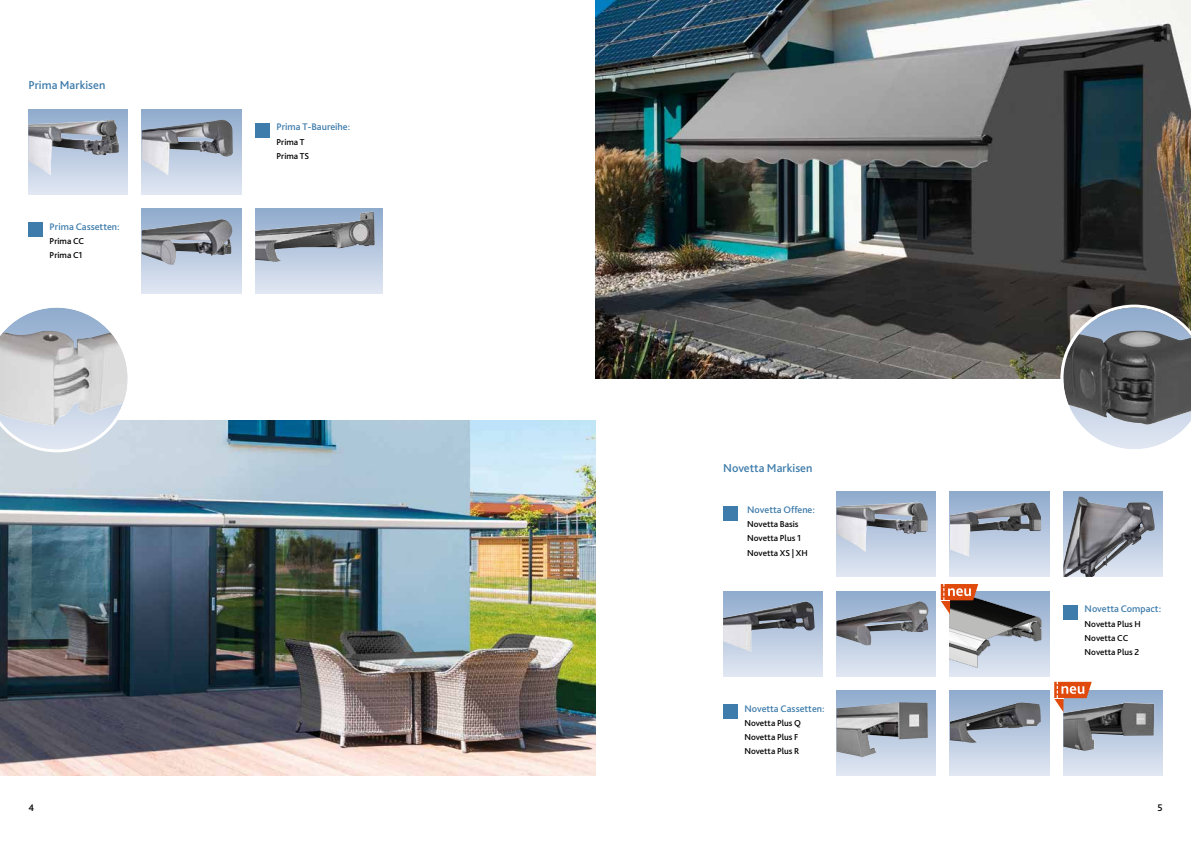
<style>
.page{position:relative;width:1191px;height:842px;background:#fff}
.page>*{position:absolute;margin:0;border:0;box-sizing:border-box;transform-origin:0 0}
.t1{font:500 12px "Bliss Pro";letter-spacing:.005em;color:#3e7cab}
.t2{font:500 10px "Bliss Pro";color:#3e7cab}
.t3{font:500 10px "Bliss Pro";color:#000}
.t4{font:500 9px/14.2px "Bliss Pro";color:#000}
</style>
<div class="page">
<div style="left:1063px;top:690px;width:99px;height:85px;background:linear-gradient(to bottom,#8eaacd,#e1e7f2)"></div>
<img style="left:1063px;top:702px;width:91px;height:49px">
<img style="left:0;top:421px;width:595px;height:354px">
<img style="left:595px;top:0;width:596px;height:378px">
<div style="left:836px;top:690px;width:99px;height:85px;background:linear-gradient(to bottom,#8eaacd,#e1e7f2)"></div>
<img style="left:836px;top:702px;width:92px;height:55px">
<div style="left:950px;top:690px;width:99px;height:85px;background:linear-gradient(to bottom,#8ba6c7,#e1e7f3)"></div>
<img style="left:950px;top:702px;width:90px;height:42px">
<div style="left:723px;top:591px;width:99px;height:85px;background:linear-gradient(to bottom,#8eaacd,#e1e7f3)"></div>
<img style="left:723px;top:602px;width:91px;height:50px">
<div style="left:836px;top:591px;width:99px;height:85px;background:linear-gradient(to bottom,#8eaacd,#e1e7f3)"></div>
<img style="left:836px;top:601px;width:94px;height:46px">
<div style="left:836px;top:492px;width:99px;height:85px;background:linear-gradient(to bottom,#8faacd,#e1e7f3)"></div>
<img style="left:836px;top:501px;width:91px;height:51px">
<div style="left:950px;top:492px;width:99px;height:85px;background:linear-gradient(to bottom,#8faacd,#e1e7f3)"></div>
<img style="left:950px;top:502px;width:91px;height:55px">
<div style="left:1063px;top:492px;width:99px;height:85px;background:linear-gradient(to bottom,#8faacd,#e1e7f3)"></div>
<img style="left:1063px;top:497px;width:91px;height:80px">
<div style="left:950px;top:591px;width:99px;height:85px;background:linear-gradient(to bottom,#8eaacd,#e1e7f3)"></div>
<img style="left:950px;top:591px;width:95px;height:82px">
<div style="left:723px;top:704px;width:14px;height:15px;background:#3e7cab"></div>
<div style="left:1063px;top:605px;width:14px;height:14px;background:#3e7cab"></div>
<div style="left:723px;top:506px;width:14px;height:14px;background:#3e7cab"></div>
<div style="left:255px;top:123px;width:14px;height:14px;background:#3e7cab"></div>
<div style="left:28px;top:223px;width:15px;height:14px;background:#3e7cab"></div>
<div style="left:142px;top:208px;width:99px;height:86px;background:linear-gradient(to bottom,#8eaacc,#e0e6f2)"></div>
<img style="left:142px;top:219px;width:94px;height:46px">
<div style="left:255px;top:208px;width:128px;height:85px;background:linear-gradient(to bottom,#8eaacc,#e1e7f2)"></div>
<img style="left:255px;top:212px;width:120px;height:51px">
<div style="left:28px;top:109px;width:100px;height:85px;background:linear-gradient(to bottom,#8eaacd,#e1e7f3)"></div>
<img style="left:28px;top:119px;width:91px;height:56px">
<div style="left:142px;top:109px;width:99px;height:85px;background:linear-gradient(to bottom,#8eaacd,#e1e7f3)"></div>
<img style="left:142px;top:120px;width:91px;height:55px">
<svg style="left:940px;top:584px;width:38px;height:30px"></svg>
<svg style="left:1054px;top:682px;width:37px;height:30px"></svg>
<svg style="left:1060px;top:305px;width:131px;height:144px;background:#818489"></svg>
<svg style="left:0;top:307px;width:131px;height:145px;background:#ced3d9"></svg>
<h1 class="t1" style="left:28px;top:78px;width:78px">Prima Markisen</h1>
<p class="t2" style="left:50px;top:220px;width:72px">Prima Cassetten:</p>
<p class="t4" style="left:50px;top:233px;width:36px">Prima CC<br>Prima C1</p>
<p class="t2" style="left:276px;top:121px;width:75px">Prima T-Baureihe:</p>
<p class="t4" style="left:276px;top:134px;width:34px">Prima T<br>Prima TS</p>
<h1 class="t1" style="left:723px;top:461px;width:91px">Novetta Markisen</h1>
<p class="t2" style="left:747px;top:504px;width:69px">Novetta Offene:</p>
<p class="t4" style="left:747px;top:517px;width:62px">Novetta Basis<br>Novetta Plus 1<br>Novetta XS | XH</p>
<p class="t2" style="left:744px;top:702px;width:82px">Novetta Cassetten:</p>
<p class="t4" style="left:744px;top:715px;width:58px">Novetta Plus Q<br>Novetta Plus F<br>Novetta Plus R</p>
<p class="t2" style="left:1084px;top:603px;width:78px">Novetta Compact:</p>
<p class="t4" style="left:1084px;top:616px;width:58px">Novetta Plus H<br>Novetta CC<br>Novetta Plus 2</p>
<p class="t3" style="left:28px;top:801px;width:7px">4</p>
<p class="t3" style="left:1157px;top:801px;width:7px">5</p>
</div>
